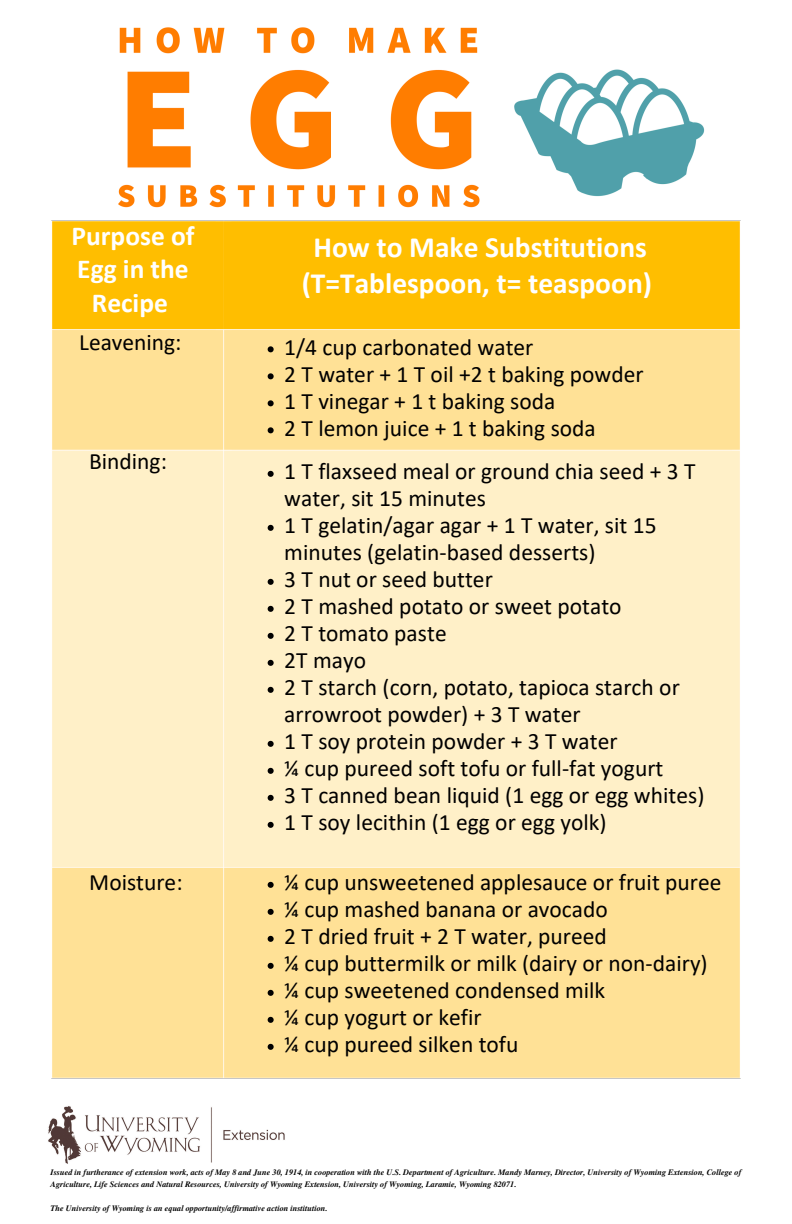
<style>
.page{position:relative;width:792px;height:1224px;background:#fff}
.page>*{position:absolute;margin:0;border:0;box-sizing:border-box;transform-origin:0 0}
.t1{font:700 29.5px/35.3px "Calibri";color:#fff;text-align:center}
.t2{font:700 27.5px/33.2px "Calibri";color:#fff;text-align:center}
.t3{font:23.5px/27px "Calibri";color:#000}
.t4{font:italic 700 8.3px/12.4px "Te X Gyre Termes";color:#000}
</style>
<div class="page">
<img style="left:51px;top:220px;width:690px;height:859px">
<svg style="left:268px;top:346px;width:6px;height:6px"></svg>
<svg style="left:268px;top:373px;width:6px;height:6px"></svg>
<svg style="left:268px;top:400px;width:6px;height:6px"></svg>
<svg style="left:268px;top:427px;width:6px;height:6px"></svg>
<svg style="left:268px;top:471px;width:6px;height:6px"></svg>
<svg style="left:268px;top:525px;width:6px;height:6px"></svg>
<svg style="left:268px;top:579px;width:6px;height:6px"></svg>
<svg style="left:268px;top:606px;width:6px;height:6px"></svg>
<svg style="left:268px;top:633px;width:6px;height:6px"></svg>
<svg style="left:268px;top:660px;width:6px;height:6px"></svg>
<svg style="left:268px;top:687px;width:6px;height:6px"></svg>
<svg style="left:268px;top:741px;width:6px;height:6px"></svg>
<svg style="left:268px;top:768px;width:6px;height:6px"></svg>
<svg style="left:268px;top:795px;width:6px;height:6px"></svg>
<svg style="left:268px;top:822px;width:6px;height:6px"></svg>
<svg style="left:268px;top:882px;width:6px;height:6px"></svg>
<svg style="left:268px;top:909px;width:6px;height:6px"></svg>
<svg style="left:268px;top:936px;width:6px;height:6px"></svg>
<svg style="left:268px;top:963px;width:6px;height:6px"></svg>
<svg style="left:268px;top:990px;width:6px;height:6px"></svg>
<svg style="left:268px;top:1017px;width:6px;height:6px"></svg>
<svg style="left:268px;top:1044px;width:6px;height:6px"></svg>
<img style="left:118px;top:27px;width:587px;height:181px">
<img style="left:48px;top:1106px;width:237px;height:58px">
<p class="t2" style="left:72px;top:222px;width:125px">Purpose of<br>Egg in the<br>Recipe</p>
<p class="t3" style="left:79px;top:331px;width:104px">Leavening:</p>
<h2 class="t3" style="left:89px;top:449px;width:79px">Binding:</h2>
<h2 class="t3" style="left:89px;top:871px;width:95px">Moisture:</h2>
<h1 class="t1" style="left:302px;top:232px;width:352px">How to Make Substitutions (T=Tablespoon, t= teaspoon)</h1>
<h2 class="t3" style="left:284px;top:335px;width:251px">1/4 cup carbonated water</h2>
<h1 class="t3" style="left:284px;top:362px;width:361px">2 T water + 1 T oil +2 t baking powder</h1>
<p class="t3" style="left:284px;top:389px;width:273px">1 T vinegar + 1 t baking soda</p>
<p class="t3" style="left:284px;top:416px;width:313px">2 T lemon juice + 1 t baking soda</p>
<p class="t3" style="left:284px;top:460px;width:413px">1 T flaxseed meal or ground chia seed + 3 T water, sit 15 minutes</p>
<p class="t3" style="left:284px;top:514px;width:374px">1 T gelatin/agar agar + 1 T water, sit 15 minutes (gelatin-based desserts)</p>
<p class="t3" style="left:284px;top:568px;width:210px">3 T nut or seed butter</p>
<p class="t3" style="left:284px;top:595px;width:339px">2 T mashed potato or sweet potato</p>
<p class="t3" style="left:284px;top:622px;width:164px">2 T tomato paste</p>
<p class="t3" style="left:284px;top:649px;width:83px">2T mayo</p>
<p class="t3" style="left:284px;top:676px;width:397px">2 T starch (corn, potato, tapioca starch or arrowroot powder) + 3 T water</p>
<p class="t3" style="left:284px;top:730px;width:335px">1 T soy protein powder + 3 T water</p>
<p class="t3" style="left:284px;top:757px;width:381px">¼ cup pureed soft tofu or full-fat yogurt</p>
<p class="t3" style="left:284px;top:784px;width:422px">3 T canned bean liquid (1 egg or egg whites)</p>
<p class="t3" style="left:284px;top:811px;width:324px">1 T soy lecithin (1 egg or egg yolk)</p>
<p class="t3" style="left:284px;top:871px;width:439px">¼ cup unsweetened applesauce or fruit puree</p>
<p class="t3" style="left:284px;top:898px;width:325px">¼ cup mashed banana or avocado</p>
<p class="t3" style="left:284px;top:925px;width:324px">2 T dried fruit + 2 T water, pureed</p>
<p class="t3" style="left:284px;top:952px;width:425px">¼ cup buttermilk or milk (dairy or non-dairy)</p>
<p class="t3" style="left:284px;top:979px;width:322px">¼ cup sweetened condensed milk</p>
<p class="t3" style="left:284px;top:1006px;width:199px">¼ cup yogurt or kefir</p>
<p class="t3" style="left:284px;top:1033px;width:236px">¼ cup pureed silken tofu</p>
<p class="t4" style="left:51px;top:1166px;width:692px">Issued in furtherance of extension work, acts of May 8 and June 30, 1914, in cooperation with the U.S. Department of Agriculture. Mandy Marney, Director, University of Wyoming Extension, College of<br>Agriculture, Life Sciences and Natural Resources, University of Wyoming Extension, University of Wyoming, Laramie, Wyoming 82071.</p>
<p class="t4" style="left:51px;top:1202px;width:278px">The University of Wyoming is an equal opportunity/affirmative action institution.</p>
</div>
